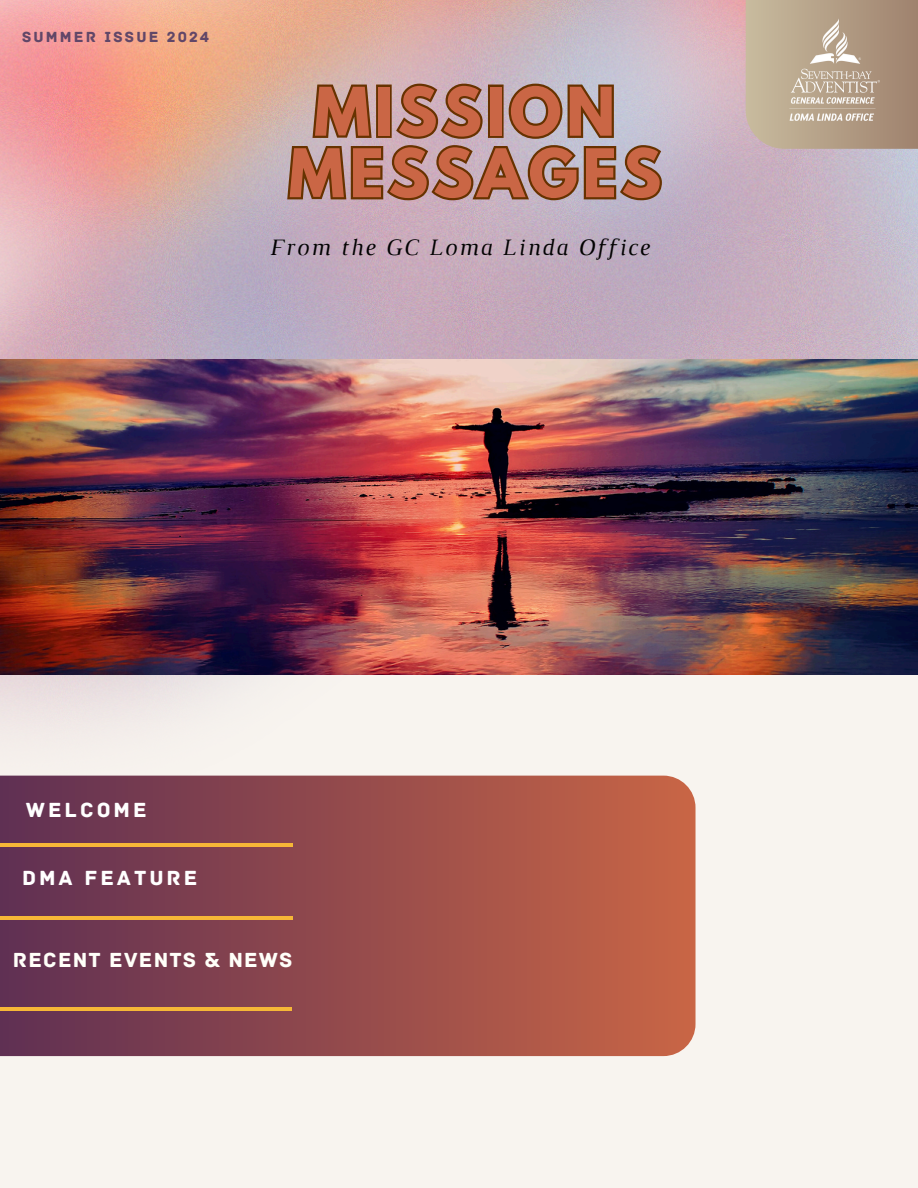
<style>
.page{position:relative;width:918px;height:1188px;background:#f8f4ef}
.page>*{position:absolute;margin:0;border:0;box-sizing:border-box;transform-origin:0 0}
.t1{font:700 59.4px/61.5px "League Spartan";letter-spacing:.08em;color:#ca6645;text-align:center}
.t2{font:italic 24px "Luthier";letter-spacing:.07em;color:#020202}
.t3{font:21.45px "Archive";letter-spacing:.14em;color:#fff}
.t4{font:21.45px "Archive";letter-spacing:.06em;color:#fffff9}
.t5{font:15.45px "Archive";letter-spacing:.14em;color:#614768}
</style>
<div class="page">
<img style="left:590px;top:0;width:328px;height:615px">
<img style="left:0;top:0;width:590px;height:776px">
<img style="left:0;top:359px;width:917px;height:315px">
<svg style="left:0;top:776px;width:695px;height:280px;background:#954b4c"></svg>
<svg style="left:746px;top:0;width:172px;height:148px;background:#b49f87"></svg>
<img style="left:790px;top:18px;width:90px;height:106px">
<hr style="left:0;top:843px;width:293px;height:4px;background:#f6b737">
<hr style="left:0;top:916px;width:293px;height:3px;background:#f6b737">
<hr style="left:0;top:1007px;width:292px;height:3px;background:#f6b737">
<svg style="left:285px;top:81px;width:380px;height:122px;background:#a88b83"></svg>
<p class="t5" style="left:22px;top:28px;width:189px">SUMMER ISSUE 2024</p>
<p class="t1" style="left:289px;top:89px;width:374px">MISSION<br>MESSAGES</p>
<p class="t2" style="left:270px;top:239px;width:381px">From the GC Loma Linda Office</p>
<p class="t3" style="left:26px;top:797px;width:122px">WELCOME</p>
<h1 class="t3" style="left:22px;top:865px;width:177px">DMA FEATURE</h1>
<h2 class="t4" style="left:13px;top:947px;width:281px">RECENT EVENTS &amp; NEWS</h2>
</div>
